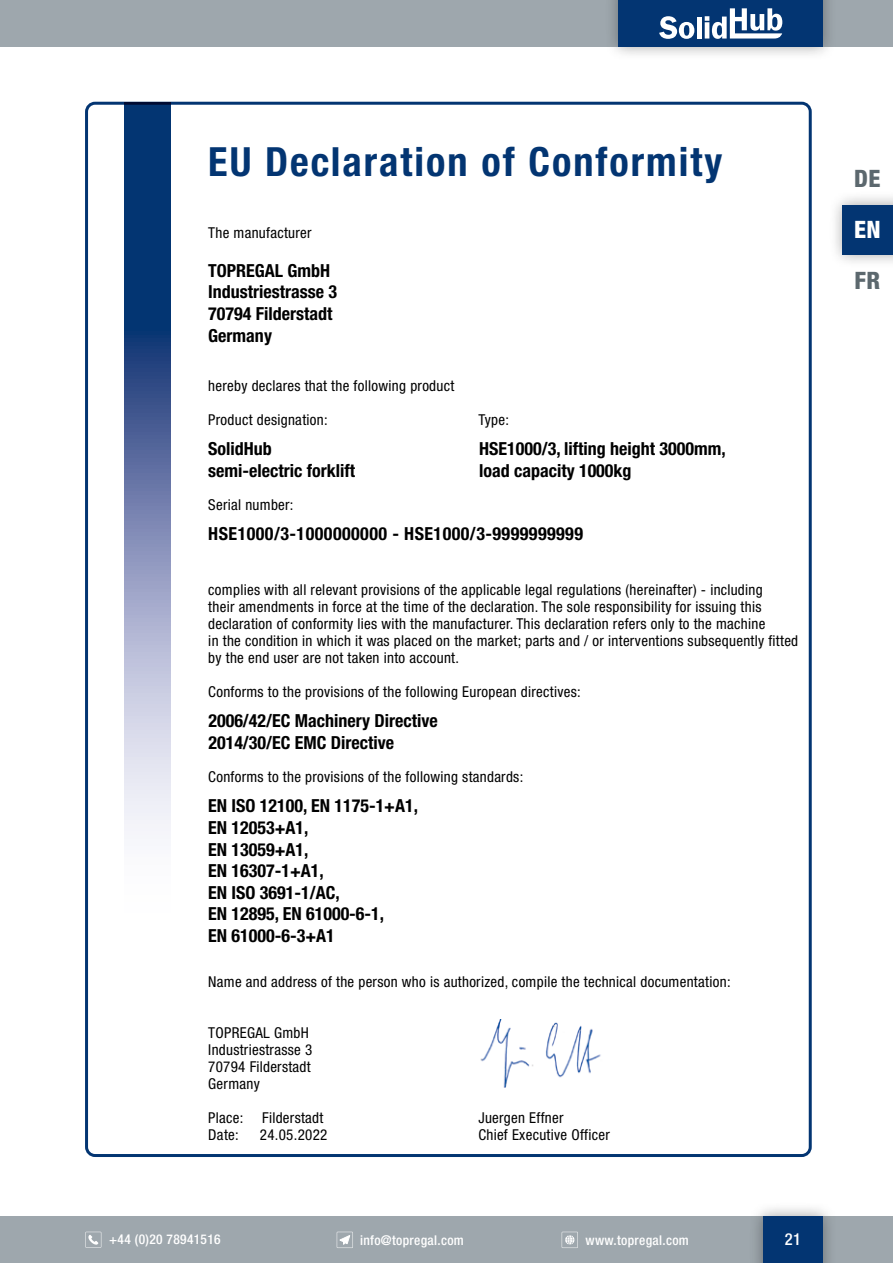
<style>
.page{position:relative;width:893px;height:1263px;background:#fff}
.page>*{position:absolute;margin:0;border:0;box-sizing:border-box;transform-origin:0 0}
.t1{font:700 condensed 40.35px "Helvetica Neue LT Pro";letter-spacing:.05em;color:#033572}
.t2{font:800 condensed 24px "Helvetica Neue LT Pro";color:#5c686e}
.t3{font:800 condensed 24px "Helvetica Neue LT Pro";color:#fff}
.t4{font:700 condensed 18px/21.6px "Helvetica Neue LT Pro";color:#000}
.t5{font:700 condensed 18px "Helvetica Neue LT Pro";letter-spacing:.025em;color:#000}
.t6{font:500 condensed 16.5px "Helvetica Neue LT Pro";color:#fff}
.t7{font:condensed 15px/17px "Helvetica Neue LT Pro";letter-spacing:.02em;color:#000}
.t8{font:500 condensed 13.5px "Helvetica Neue LT Pro";letter-spacing:.025em;color:#fff}
</style>
<div class="page">
<div style="left:0;top:1216px;width:893px;height:47px;background:#9ea7ad"></div>
<svg style="left:562px;top:1232px;width:16px;height:16px"></svg>
<svg style="left:337px;top:1232px;width:16px;height:16px"></svg>
<svg style="left:85px;top:1232px;width:16px;height:16px"></svg>
<div style="left:0;top:0;width:893px;height:47px;background:#9ea7ad"></div>
<div style="left:829px;top:191px;width:64px;height:77px;background:#000;opacity:.35"></div>
<div style="left:843px;top:205px;width:50px;height:49px;background:#033572"></div>
<div style="left:604px;top:0;width:233px;height:61px;background:#000;opacity:.35"></div>
<div style="left:619px;top:0;width:204px;height:47px;background:#033572"></div>
<div style="left:749px;top:1202px;width:88px;height:61px;background:#000;opacity:.35"></div>
<div style="left:763px;top:1216px;width:60px;height:47px;background:#033572"></div>
<svg style="left:659px;top:16px;width:35px;height:23px"></svg>
<hr style="left:697px;top:17px;width:4px;height:22px;background:#fff">
<svg style="left:705px;top:8px;width:77px;height:31px"></svg>
<img style="left:480px;top:1020px;width:121px;height:67px">
<svg style="left:125px;top:102px;width:46px;height:729px;background:#657ca7"></svg>
<h1 class="t1" style="left:208px;top:137px;width:515px">EU Declaration of Conformity</h1>
<p class="t7" style="left:208px;top:224px;width:105px">The manufacturer</p>
<p class="t4" style="left:208px;top:260px;width:130px">TOPREGAL GmbH<br>Industriestrasse 3<br>70794 Filderstadt<br>Germany</p>
<p class="t7" style="left:208px;top:377px;width:248px">hereby declares that the following product</p>
<p class="t7" style="left:208px;top:411px;width:121px">Product designation:</p>
<p class="t7" style="left:478px;top:411px;width:32px">Type:</p>
<p class="t4" style="left:208px;top:438px;width:148px">SolidHub semi-electric forklift</p>
<p class="t7" style="left:208px;top:496px;width:87px">Serial number:</p>
<p class="t4" style="left:479px;top:438px;width:248px">HSE1000/3, lifting height 3000mm, load capacity 1000kg</p>
<p class="t5" style="left:208px;top:523px;width:376px">HSE1000/3-1000000000 - HSE1000/3-9999999999</p>
<p class="t7" style="left:208px;top:581px;width:591px">complies with all relevant provisions of the applicable legal regulations (hereinafter) - including<br>their amendments in force at the time of the declaration. The sole responsibility for issuing this declaration of conformity lies with the manufacturer. This declaration refers only to the machine<br>in the condition in which it was placed on the market; parts and / or interventions subsequently fitted by the end user are not taken into account.</p>
<p class="t7" style="left:208px;top:683px;width:374px">Conforms to the provisions of the following European directives:</p>
<p class="t4" style="left:208px;top:710px;width:231px">2006/42/EC Machinery Directive<br>2014/30/EC EMC Directive</p>
<p class="t7" style="left:208px;top:768px;width:316px">Conforms to the provisions of the following standards:</p>
<p class="t4" style="left:208px;top:795px;width:211px">EN ISO 12100, EN 1175-1+A1,<br>EN 12053+A1,<br>EN 13059+A1,<br>EN 16307-1+A1,<br>EN ISO 3691-1/AC,<br>EN 12895, EN 61000-6-1,<br>EN 61000-6-3+A1</p>
<p class="t7" style="left:208px;top:973px;width:524px">Name and address of the person who is authorized, compile the technical documentation:</p>
<p class="t7" style="left:208px;top:1024px;width:105px">TOPREGAL GmbH<br>Industriestrasse 3<br>70794 Filderstadt<br>Germany</p>
<p class="t7" style="left:208px;top:1109px;width:37px">Place:</p>
<p class="t7" style="left:262px;top:1109px;width:63px">Filderstadt</p>
<p class="t7" style="left:478px;top:1109px;width:87px">Juergen Effner</p>
<p class="t7" style="left:208px;top:1126px;width:32px">Date:</p>
<p class="t7" style="left:478px;top:1126px;width:133px">Chief Executive Officer</p>
<p class="t7" style="left:260px;top:1126px;width:69px">24.05.2022</p>
<p class="t8" style="left:109px;top:1231px;width:113px">+44 (0)20 78941516</p>
<p class="t8" style="left:360px;top:1232px;width:105px">info@topregal.com</p>
<p class="t8" style="left:585px;top:1232px;width:105px">www.topregal.com</p>
<p class="t6" style="left:785px;top:1229px;width:18px">21</p>
<h2 class="t2" style="left:854px;top:164px;width:28px">DE</h2>
<h2 class="t3" style="left:854px;top:215px;width:28px">EN</h2>
<h2 class="t2" style="left:855px;top:266px;width:27px">FR</h2>
</div>
